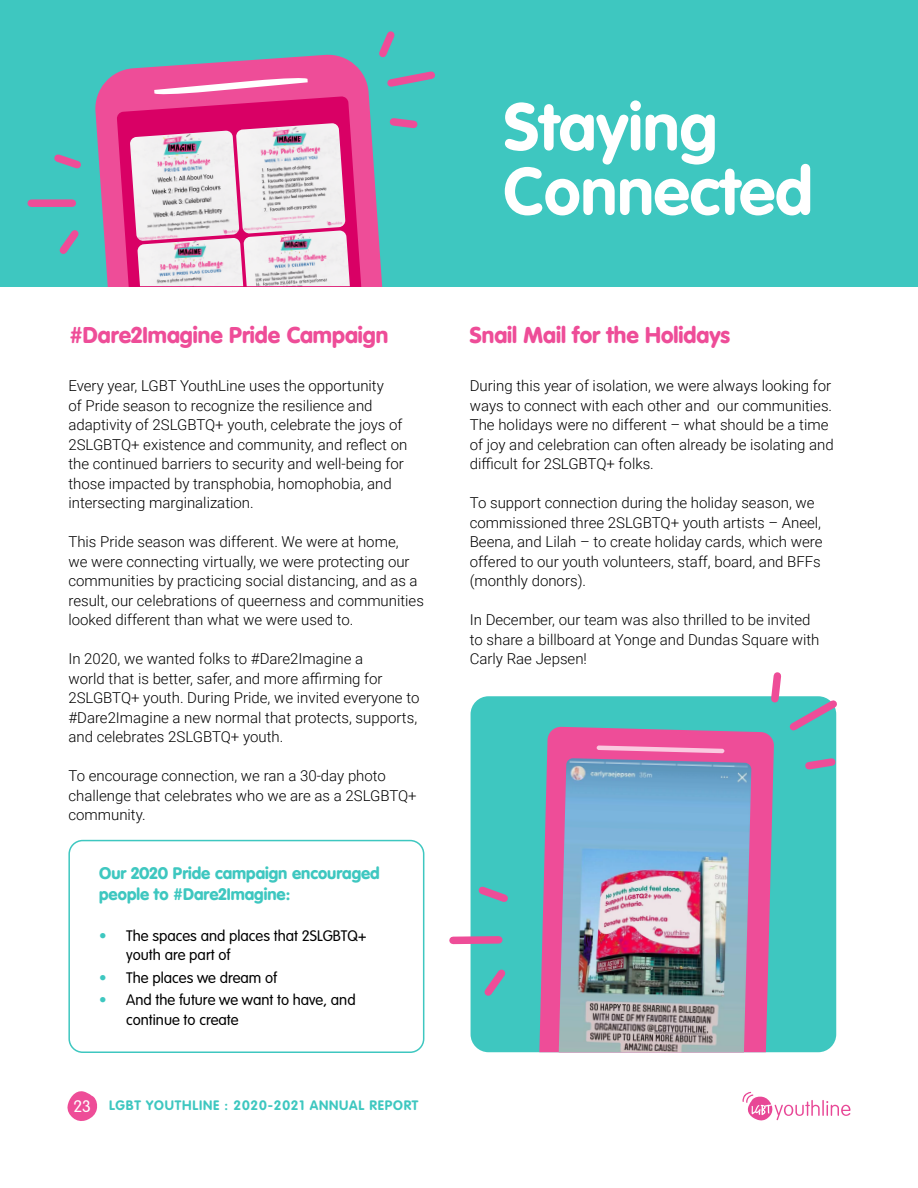
<style>
.page{position:relative;width:918px;height:1188px;background:#fff}
.page>*{position:absolute;margin:0;border:0;box-sizing:border-box;transform-origin:0 0}
.t1{font:700 66px "VAG Rounded Std";color:#fff}
.t2{font:900 22.5px "VAG Rounded Std";color:#ee4d98}
.t3{font:900 16.5px/21px "VAG Rounded Std";color:#3ec7c0}
.t4{font:300 16.5px "VAG Rounded Std";color:#fff}
.t5{font:300 15px/19.5px "Roboto";color:#000}
.t6{font:300 15px/19.5px "VAG Rounded Std";color:#000}
.t7{font:700 13.5px "VAG Rounded Std";letter-spacing:.06em;color:#3ec7c0}
.s1{color:#3ec7c0}
</style>
<div class="page">
<svg style="left:742px;top:1092px;width:108px;height:29px"></svg>
<svg style="left:67px;top:1091px;width:31px;height:30px"></svg>
<div style="left:471px;top:696px;width:365px;height:356px;background:#3ec7c0;border-radius:18px"></div>
<svg style="left:539px;top:727px;width:235px;height:325px;fill:#ee4d98"></svg>
<svg style="left:597px;top:745px;width:127px;height:8px"></svg>
<img style="left:559px;top:758px;width:192px;height:294px">
<div style="left:0;top:0;width:918px;height:286px;background:#3ec7c0"></div>
<svg style="left:95px;top:54px;width:288px;height:232px;fill:#ee4d98"></svg>
<svg style="left:154px;top:77px;width:154px;height:18px"></svg>
<svg style="left:117px;top:96px;width:265px;height:190px"></svg>
<img style="left:130px;top:131px;width:109px;height:110px">
<img style="left:236px;top:123px;width:110px;height:111px">
<img style="left:137px;top:238px;width:106px;height:48px">
<img style="left:243px;top:231px;width:107px;height:55px">
<div style="left:68px;top:840px;width:356px;height:213px;border:2px solid #3ec7c0;border-radius:14px"></div>
<svg style="left:767px;top:672px;width:70px;height:65px"></svg>
<svg style="left:805px;top:753px;width:32px;height:21px"></svg>
<svg style="left:449px;top:932px;width:54px;height:16px"></svg>
<svg style="left:484px;top:969px;width:22px;height:27px"></svg>
<svg style="left:478px;top:886px;width:30px;height:16px"></svg>
<svg style="left:373px;top:31px;width:62px;height:61px"></svg>
<svg style="left:389px;top:118px;width:29px;height:11px"></svg>
<div style="left:31px;top:199px;width:41px;height:8px;background:#ee4d98"></div>
<svg style="left:59px;top:230px;width:20px;height:24px"></svg>
<svg style="left:54px;top:154px;width:27px;height:15px"></svg>
<h2 class="t1" style="left:504px;top:88px;width:215px">Staying</h2>
<h2 class="t1" style="left:504px;top:153px;width:311px">Connected</h2>
<h2 class="t2" style="left:69px;top:322px;width:320px">#Dare2Imagine Pride Campaign</h2>
<h2 class="t2" style="left:470px;top:322px;width:262px">Snail Mail for the Holidays</h2>
<p class="t5" style="left:68px;top:375px;width:340px">Every year, LGBT YouthLine uses the opportunity<br>of Pride season to recognize the resilience and adaptivity of 2SLGBTQ+ youth, celebrate the joys of 2SLGBTQ+ existence and community, and reflect on the continued barriers to security and well-being for those impacted by transphobia, homophobia, and intersecting marginalization.</p>
<p class="t5" style="left:68px;top:531px;width:357px">This Pride season was different. We were at home,<br>we were connecting virtually, we were protecting our communities by practicing social distancing, and as a result, our celebrations of queerness and communities looked different than what we were used to.</p>
<p class="t5" style="left:68px;top:648px;width:353px">In 2020, we wanted folks to #Dare2Imagine a<br>world that is better, safer, and more affirming for 2SLGBTQ+ youth. During Pride, we invited everyone to #Dare2Imagine a new normal that protects, supports, and celebrates 2SLGBTQ+ youth.</p>
<p class="t5" style="left:68px;top:765px;width:350px">To encourage connection, we ran a 30-day photo challenge that celebrates who we are as a 2SLGBTQ+ community.</p>
<p class="t5" style="left:470px;top:375px;width:366px">During this year of isolation, we were always looking for ways to connect with each other and our communities.<br>The holidays were no different – what should be a time of joy and celebration can often already be isolating and difficult for 2SLGBTQ+ folks.</p>
<p class="t5" style="left:470px;top:492px;width:354px">To support connection during the holiday season, we commissioned three 2SLGBTQ+ youth artists – Aneel, Beena, and Lilah – to create holiday cards, which were offered to our youth volunteers, staff, board, and BFFs (monthly donors).</p>
<p class="t5" style="left:470px;top:609px;width:351px">In December, our team was also thrilled to be invited to share a billboard at Yonge and Dundas Square with<br>Carly Rae Jepsen!</p>
<p class="t3" style="left:99px;top:863px;width:282px">Our 2020 Pride campaign encouraged people to #Dare2Imagine:</p>
<p class="t6" style="left:126px;top:926px;width:242px;text-indent:-27px"><span class="s1">•</span> The spaces and places that 2SLGBTQ+ youth are part of</p>
<p class="t6" style="left:99px;top:968px;width:179px"><span class="s1">•</span> The places we dream of</p>
<p class="t6" style="left:126px;top:991px;width:231px;text-indent:-27px"><span class="s1">•</span> And the future we want to have, and continue to create</p>
<p class="t4" style="left:73px;top:1097px;width:19px">23</p>
<p class="t7" style="left:109px;top:1098px;width:311px">LGBT YOUTHLINE : 2020-2021 ANNUAL REPORT</p>
</div>
